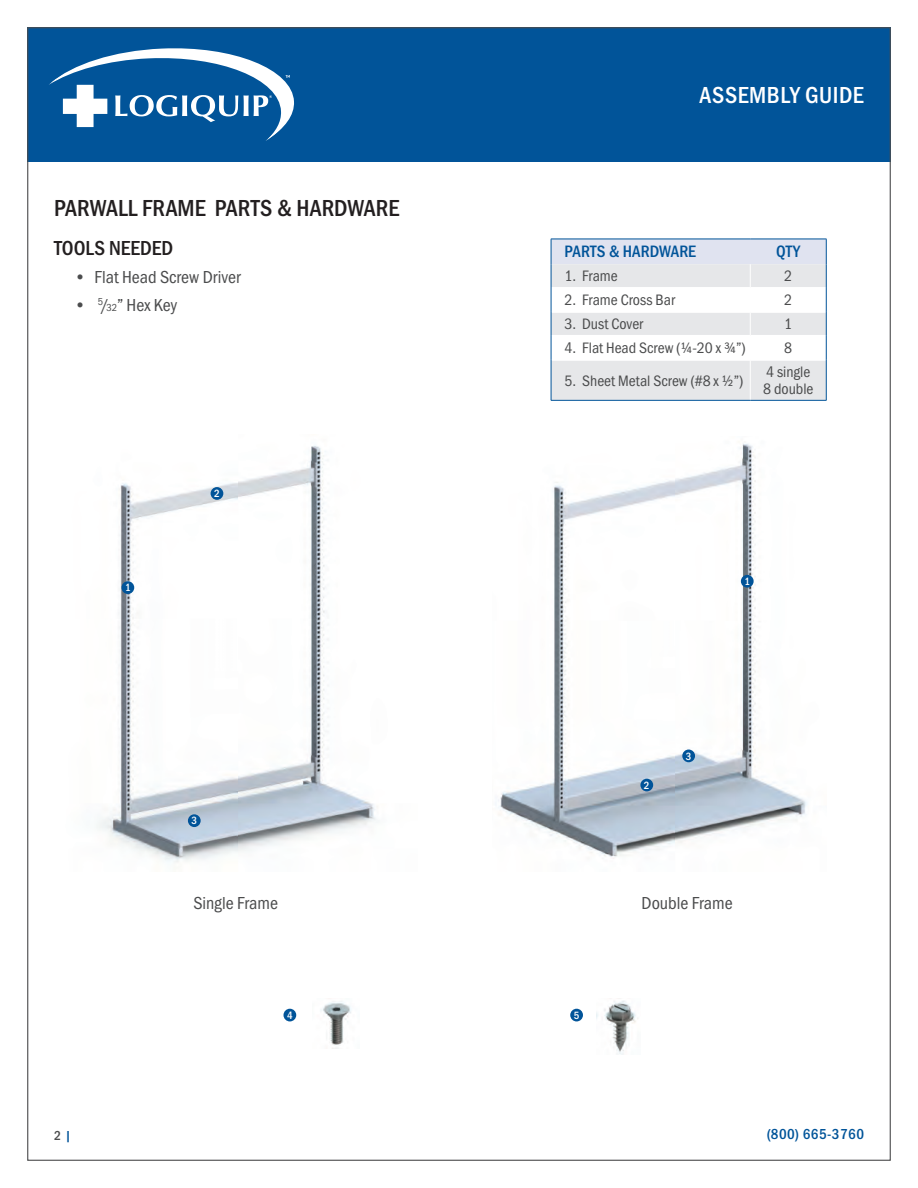
<style>
.page{position:relative;width:918px;height:1188px;background:#fff}
.page>*{position:absolute;margin:0;border:0;box-sizing:border-box;transform-origin:0 0}
.Header_2{font:500 24px "Franklin Gothic URW Cond";color:#231f20}
.t1{font:500 24px "Franklin Gothic URW Cond";letter-spacing:.02em;color:#fff}
.Header_2-2{font:500 21px "Franklin Gothic URW Cond";color:#231f20}
.Header_2-3{font:18px "Franklin Gothic URW Cond";color:#4b4c4d}
.Numbers{font:500 17.1px "Franklin Gothic URW Cond";color:#015499}
.Numbers-2{font:15.6px/16.5px "Franklin Gothic URW Cond";color:#4b4c4d}
.t2{font:500 15px "Franklin Gothic URW Cond";letter-spacing:.03em;color:#015499}
.t3{font:500 13.5px "Franklin Gothic URW Cond";color:#4b4c4d}
.Bullets{font:500 10.95px "Franklin Gothic URW Cond";color:#fff}
.s1{font-size:10.5px}
.s2{color:#015499}
</style>
<div class="page">
<div style="left:27px;top:27px;width:864px;height:135px;background:#015499"></div>
<svg style="left:49px;top:48px;width:245px;height:93px"></svg>
<img style="left:495px;top:443px;width:312px;height:416px">
<img style="left:97px;top:445px;width:281px;height:417px">
<svg style="left:121px;top:581px;width:13px;height:13px"></svg>
<div style="left:125px;top:584px;width:6px;height:7px;background:#015499"></div>
<svg style="left:188px;top:814px;width:13px;height:13px"></svg>
<div style="left:191px;top:817px;width:6px;height:7px;background:#015499"></div>
<div style="left:283px;top:1009px;width:13px;height:12px;background:#015499;border-radius:50%"></div>
<div style="left:570px;top:1009px;width:13px;height:12px;background:#015499;border-radius:50%"></div>
<hr style="left:551px;top:400px;width:199px;height:1px;background:#015499">
<svg style="left:551px;top:239px;width:276px;height:161px"></svg>
<hr style="left:826px;top:360px;width:1px;height:40px;background:#015499">
<hr style="left:750px;top:400px;width:77px;height:1px;background:#015499">
<div style="left:640px;top:779px;width:13px;height:12px;background:#015499;border-radius:50%"></div>
<svg style="left:741px;top:575px;width:13px;height:13px"></svg>
<div style="left:744px;top:578px;width:6px;height:7px;background:#015499"></div>
<div style="left:211px;top:487px;width:12px;height:13px;background:#015499;border-radius:50%"></div>
<div style="left:682px;top:750px;width:13px;height:12px;background:#015499;border-radius:50%"></div>
<img style="left:320px;top:1001px;width:31px;height:44px">
<img style="left:597px;top:1000px;width:39px;height:55px">
<p class="Header_2" style="left:54px;top:191px;width:347px">PARWALL FRAME PARTS &amp; HARDWARE</p>
<p class="Header_2-2" style="left:54px;top:232px;width:121px">TOOLS NEEDED</p>
<p class="Header_2-3" style="left:74px;top:264px;width:168px">• Flat Head Screw Driver</p>
<p class="Header_2-3" style="left:74px;top:292px;width:105px">• <sup>5</sup>/<span class="s1">32</span>” Hex Key</p>
<p class="Bullets" style="left:125px;top:580px;width:7px">1</p>
<p class="Bullets" style="left:214px;top:486px;width:7px">2</p>
<p class="Bullets" style="left:191px;top:813px;width:7px">3</p>
<h1 class="t1" style="left:700px;top:77px;width:166px">ASSEMBLY GUIDE</h1>
<p class="Numbers" style="left:565px;top:239px;width:133px">PARTS &amp; HARDWARE</p>
<p class="Numbers" style="left:776px;top:239px;width:26px">QTY</p>
<p class="Numbers-2" style="left:565px;top:266px;width:55px">1. Frame</p>
<p class="Numbers-2" style="left:784px;top:267px;width:10px">2</p>
<p class="Numbers-2" style="left:565px;top:291px;width:112px">2. Frame Cross Bar</p>
<p class="Numbers-2" style="left:784px;top:291px;width:10px">2</p>
<p class="Numbers-2" style="left:565px;top:315px;width:80px">3. Dust Cover</p>
<p class="Numbers-2" style="left:784px;top:315px;width:10px">1</p>
<p class="Numbers-2" style="left:565px;top:339px;width:182px">4. Flat Head Screw (1/4-20 x 3/4”)</p>
<p class="Numbers-2" style="left:784px;top:339px;width:10px">8</p>
<p class="Numbers-2" style="left:565px;top:371px;width:180px">5. Sheet Metal Screw (#8 x 1/2”)</p>
<p class="Numbers-2" style="left:763px;top:363px;width:52px">4 single<br>8 double</p>
<p class="Bullets" style="left:744px;top:573px;width:7px">1</p>
<p class="Bullets" style="left:644px;top:777px;width:7px">2</p>
<p class="Bullets" style="left:686px;top:748px;width:7px">3</p>
<p class="Header_2-3" style="left:193px;top:891px;width:86px">Single Frame</p>
<p class="Header_2-3" style="left:642px;top:891px;width:93px">Double Frame</p>
<p class="Bullets" style="left:287px;top:1007px;width:7px">4</p>
<p class="Bullets" style="left:574px;top:1007px;width:7px">5</p>
<p class="t3" style="left:54px;top:1126px;width:19px">2 <span class="s2">|</span></p>
<p class="t2" style="left:767px;top:1123px;width:99px">(800) 665-3760</p>
</div>
